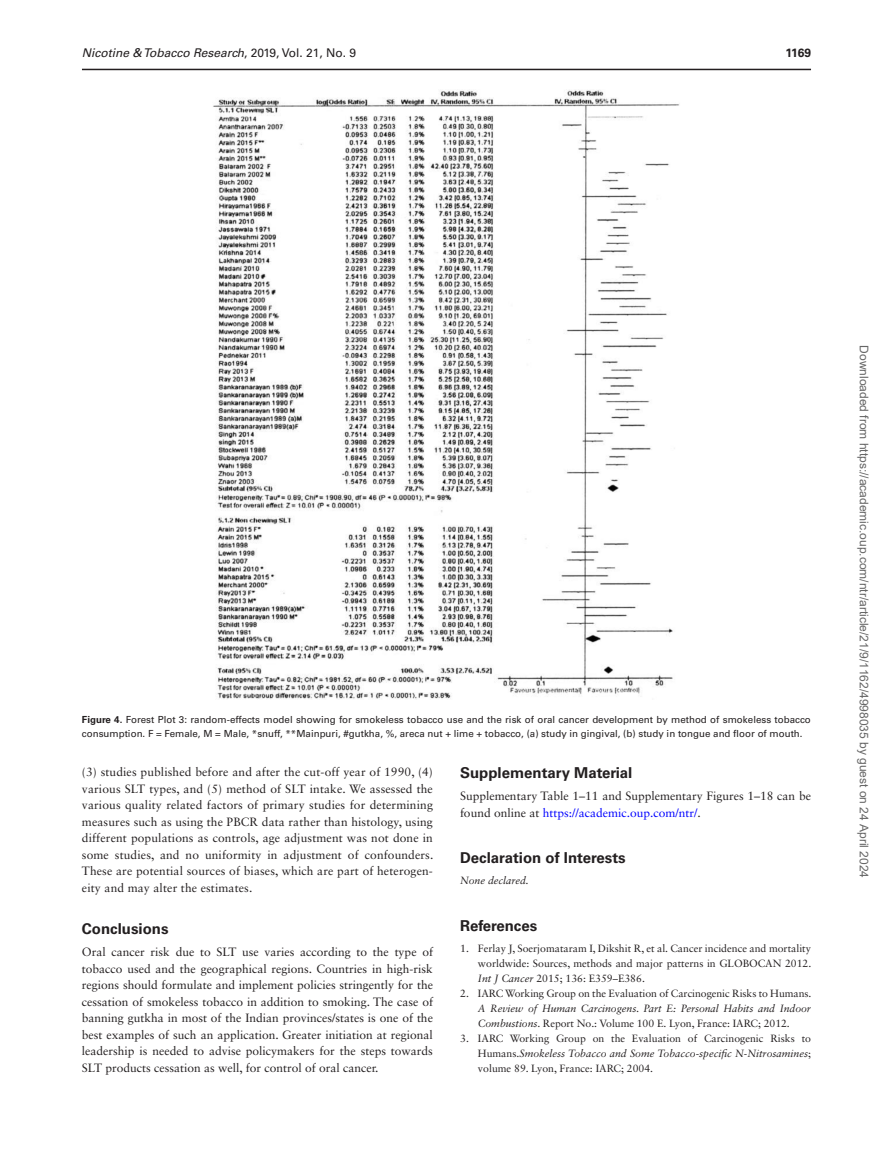
<style>
.page{position:relative;width:893px;height:1174px;background:#fff}
.page>*{position:absolute;margin:0;border:0;box-sizing:border-box;transform-origin:0 0}
.t1{font:700 15px "Univers LT Std";color:#231f20}
.t2{font:12px/16.5px "Sabon LT Std";color:#231f20;text-align:justify}
.t3{font:12px "Arial";color:#666}
.t4{font:italic 12px "Univers LT Std";color:#231f20}
.t5{font:700 12px "Univers LT Std";color:#231f20}
.t6{font:10.5px/15px "Sabon LT Std";color:#231f20;text-align:justify}
.t7{font:italic 10.5px/15px "Sabon LT Std";letter-spacing:-.005em;color:#231f20}
.t8{font:9.75px/14.2px "Univers LT Std";color:#231f20}
.s1{font-style:normal}
.s2{font-weight:700}
.s3{color:#00f}
.s4{font-style:italic}
</style>
<div class="page">
<img style="left:213px;top:90px;width:467px;height:609px">
<hr style="left:82px;top:69px;width:729px;height:1px;background:#231f20">
<p class="t4" style="left:82px;top:45px;width:276px">Nicotine &amp; Tobacco Research<span class="s1">, 2019, Vol. 21, No. 9</span></p>
<p class="t5" style="left:785px;top:45px;width:27px">1169</p>
<p class="t8" style="left:82px;top:712px;width:730px"><span class="s2">Figure 4.</span> Forest Plot 3: random-effects model showing for smokeless tobacco use and the risk of oral cancer development by method of smokeless tobacco consumption. F = Female, M = Male, *snuff, **Mainpuri, #gutkha, %, areca nut + lime + tobacco, (a) study in gingival, (b) study in tongue and floor of mouth.</p>
<p class="t2" style="left:82px;top:763px;width:353px">(3) studies published before and after the cut-off year of 1990, (4) various SLT types, and (5) method of SLT intake. We assessed the various quality related factors of primary studies for determining measures such as using the PBCR data rather than histology, using different populations as controls, age adjustment was not done in some studies, and no uniformity in adjustment of confounders.<br>These are potential sources of biases, which are part of heterogen&shy;eity and may alter the estimates.</p>
<p class="t1" style="left:82px;top:919px;width:88px">Conclusions</p>
<p class="t2" style="left:82px;top:943px;width:353px">Oral cancer risk due to SLT use varies according to the type of tobacco used and the geographical regions. Countries in high-risk regions should formulate and implement policies stringently for the cessation of smokeless tobacco in addition to smoking. The case of banning gutkha in most of the Indian provinces/states is one of the best examples of such an application. Greater initiation at regional leadership is needed to advise policymakers for the steps towards SLT products cessation as well, for control of oral cancer.</p>
<p class="t1" style="left:460px;top:763px;width:174px">Supplementary Material</p>
<p class="t2" style="left:460px;top:787px;width:352px">Supplementary Table 1–11 and Supplementary Figures 1–18 can be found online at <span class="s3">https://academic.oup.com/ntr/</span>.</p>
<p class="t1" style="left:460px;top:849px;width:167px">Declaration of Interests</p>
<p class="t7" style="left:460px;top:873px;width:70px">None declared.</p>
<p class="t1" style="left:460px;top:916px;width:79px">References</p>
<p class="t6" style="left:478px;top:940px;width:335px;text-indent:-18px">1. Ferlay J, Soerjomataram I, Dikshit R, et al. Cancer incidence and mortality worldwide: Sources, methods and major patterns in GLOBOCAN 2012.<br><span class="s4">Int J Cancer</span> 2015; 136: E359–E386.</p>
<p class="t6" style="left:460px;top:985px;width:353px">2. IARC Working Group on the Evaluation of Carcinogenic Risks to Humans.</p>
<p class="t7" style="left:478px;top:1000px;width:335px">A Review of Human Carcinogens. Part E: Personal Habits and Indoor<br>Combustions<span class="s1">. Report No.: Volume 100 E. Lyon, France: IARC; 2012.</span></p>
<p class="t6" style="left:478px;top:1030px;width:334px;text-indent:-18px">3. IARC Working Group on the Evaluation of Carcinogenic Risks to Humans.<span class="s4">Smokeless Tobacco and Some Tobacco-specific N-Nitrosamines</span>; volume 89. Lyon, France: IARC; 2004.</p>
<p class="t3" style="left:868px;top:345px;width:534px;rotate:90deg">Downloaded from https://academic.oup.com/ntr/article/21/9/1162/4998035 by guest on 24 April 2024</p>
</div>
